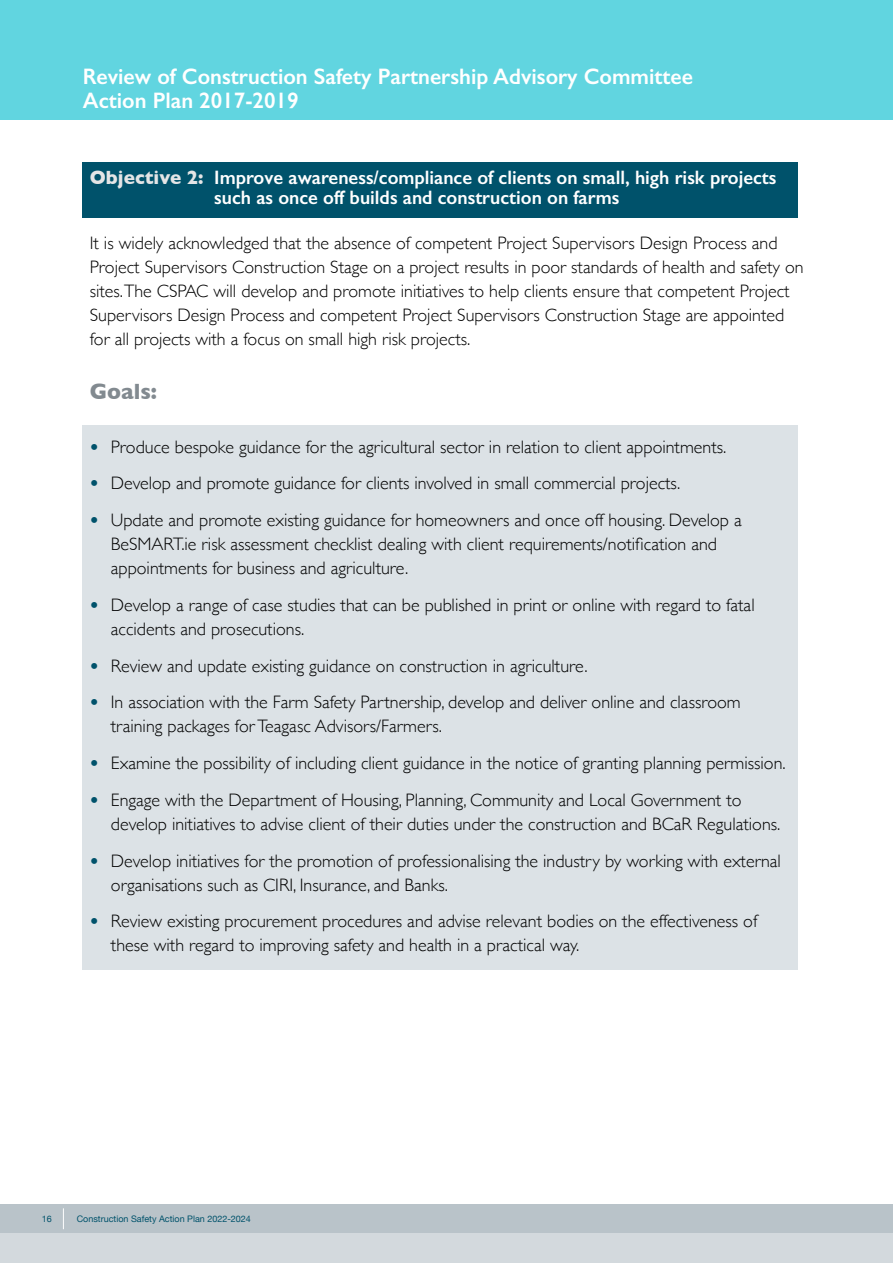
<style>
.page{position:relative;width:893px;height:1263px;background:#fff}
.page>*{position:absolute;margin:0;border:0;box-sizing:border-box;transform-origin:0 0}
.t1{font:600 22.5px/24px "Gill Sans";color:#fff}
.t2{font:700 22.5px "Gill Sans";color:#828a90}
.t3{font:600 19.5px/19.5px "Gill Sans";color:#fff}
.t4{font:300 18px/24px "Gill Sans";color:#000}
.t5{font:9px "Helvetica Neue";color:#00526b}
.s1{font-weight:700;color:#e4e5e6}
.s2{font-weight:700;color:#00526b}
</style>
<div class="page">
<div style="left:0;top:1204px;width:893px;height:29px;background:#b9c3c9"></div>
<div style="left:0;top:1232px;width:893px;height:31px;background:#d3d9dd"></div>
<div style="left:0;top:0;width:893px;height:120px;background:#61d5e0"></div>
<hr style="left:892px;top:0;width:1px;height:120px;background:#00bccd">
<svg style="left:63px;top:1208px;width:1px;height:21px"></svg>
<div style="left:82px;top:162px;width:716px;height:55px;background:#00526b"></div>
<div style="left:82px;top:425px;width:716px;height:545px;background:#dce2e6"></div>
<p class="t1" style="left:83px;top:65px;width:612px">Review of Construction Safety Partnership Advisory Committee<br>Action Plan 2017-2019</p>
<p class="t3" style="left:214px;top:168px;width:564px;text-indent:-124px"><span class="s1">Objective 2:</span> Improve awareness/compliance of clients on small, high risk projects such as once off builds and construction on farms</p>
<p class="t4" style="left:90px;top:230px;width:715px">It is widely acknowledged that the absence of competent Project Supervisors Design Process and Project Supervisors Construction Stage on a project results in poor standards of health and safety on sites. The CSPAC will develop and promote initiatives to help clients ensure that competent Project Supervisors Design Process and competent Project Supervisors Construction Stage are appointed for all projects with a focus on small high risk projects.</p>
<p class="t2" style="left:90px;top:373px;width:69px">Goals:</p>
<p class="t4" style="left:90px;top:434px;width:636px"><span class="s2">•</span> Produce bespoke guidance for the agricultural sector in relation to client appointments.</p>
<p class="t4" style="left:90px;top:471px;width:590px"><span class="s2">•</span> Develop and promote guidance for clients involved in small commercial projects.</p>
<p class="t4" style="left:111px;top:507px;width:632px;text-indent:-21px"><span class="s2">•</span> Update and promote existing guidance for homeowners and once off housing. Develop a<br>BeSMART.ie risk assessment checklist dealing with client requirements/notification and appointments for business and agriculture.</p>
<p class="t4" style="left:111px;top:592px;width:645px;text-indent:-21px"><span class="s2">•</span> Develop a range of case studies that can be published in print or online with regard to fatal accidents and prosecutions.</p>
<p class="t4" style="left:90px;top:653px;width:497px"><span class="s2">•</span> Review and update existing guidance on construction in agriculture.</p>
<p class="t4" style="left:111px;top:690px;width:631px;text-indent:-21px"><span class="s2">•</span> In association with the Farm Safety Partnership, develop and deliver online and classroom training packages for Teagasc Advisors/Farmers.</p>
<p class="t4" style="left:90px;top:750px;width:695px"><span class="s2">•</span> Examine the possibility of including client guidance in the notice of granting planning permission.</p>
<p class="t4" style="left:111px;top:787px;width:669px;text-indent:-21px"><span class="s2">•</span> Engage with the Department of Housing, Planning, Community and Local Government to develop initiatives to advise client of their duties under the construction and BCaR Regulations.</p>
<p class="t4" style="left:111px;top:848px;width:672px;text-indent:-21px"><span class="s2">•</span> Develop initiatives for the promotion of professionalising the industry by working with external organisations such as CIRI, Insurance, and Banks.</p>
<p class="t4" style="left:111px;top:909px;width:648px;text-indent:-21px"><span class="s2">•</span> Review existing procurement procedures and advise relevant bodies on the effectiveness of these with regard to improving safety and health in a practical way.</p>
<p class="t5" style="left:42px;top:1212px;width:12px">16</p>
<p class="t5" style="left:77px;top:1212px;width:176px">Construction Safety Action Plan 2022-2024</p>
</div>
